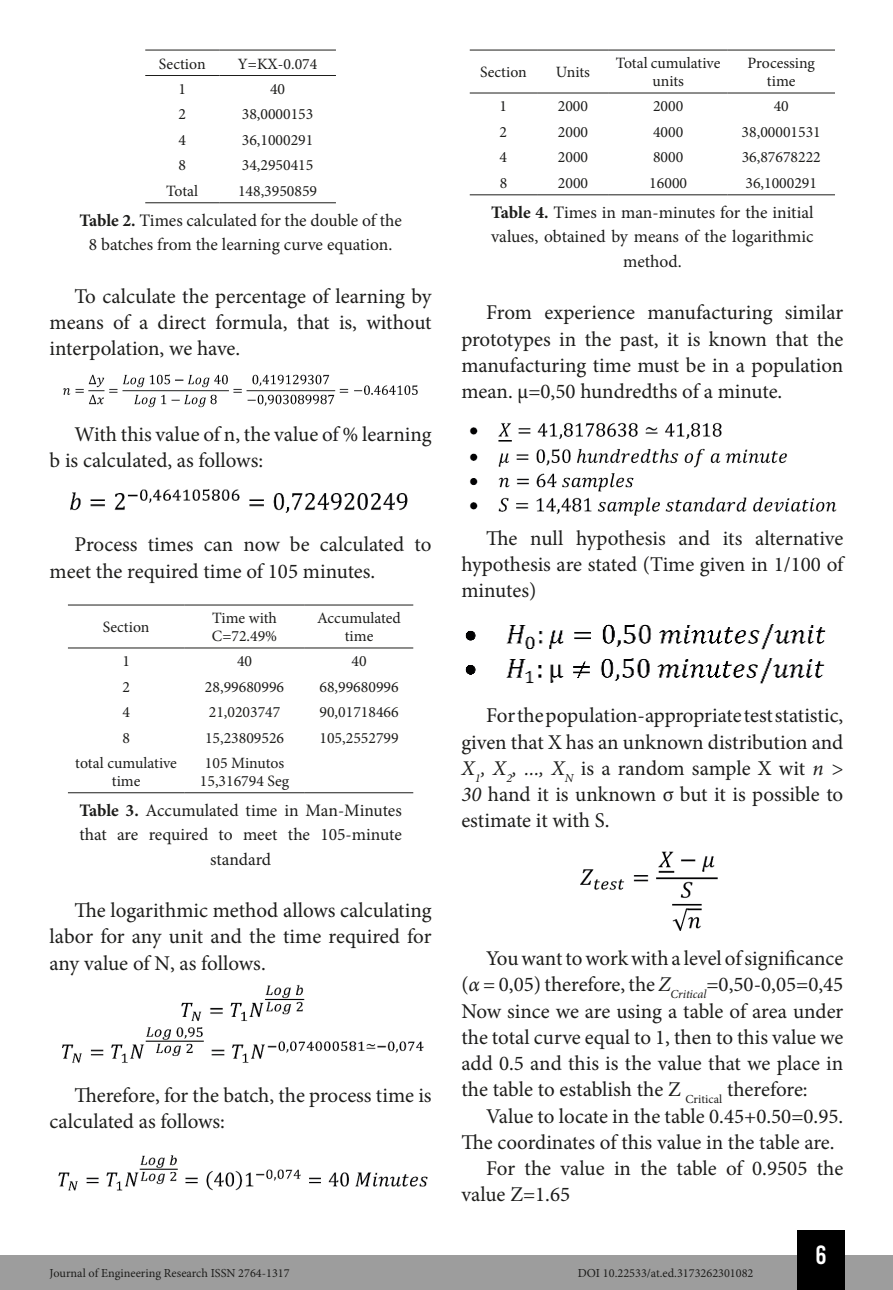
<style>
.page{position:relative;width:893px;height:1290px;background:#fff}
.page>*{position:absolute;margin:0;border:0;box-sizing:border-box;transform-origin:0 0}
.t1{font:26.25px "Bebas Kai";color:#fff}
.t2{font:21px/26.2px "Minion Pro";letter-spacing:-.005em;color:#1d1d1b;text-align:justify}
.t3{font:17.5px/24.5px "Minion Pro";color:#1d1d1b;text-align:center}
.t4{font:15.75px/17.5px "Minion Pro";color:#1d1d1b;text-align:center}
.t5{font:12.25px "Minion Pro";color:#1d1d1b}
.s1{font-weight:700}
.s2{font-style:italic}
</style>
<div class="page">
<div style="left:0;top:1255px;width:893px;height:35px;background:#9d9d9d"></div>
<div style="left:797px;top:1230px;width:48px;height:60px;background:#000"></div>
<hr style="left:145px;top:75px;width:74px;height:1px;background:#1d1d1b">
<hr style="left:219px;top:75px;width:117px;height:1px;background:#1d1d1b">
<hr style="left:145px;top:50px;width:74px;height:1px;background:#1d1d1b">
<hr style="left:219px;top:50px;width:117px;height:1px;background:#1d1d1b">
<hr style="left:145px;top:202px;width:74px;height:1px;background:#1d1d1b">
<hr style="left:219px;top:202px;width:117px;height:1px;background:#1d1d1b">
<img style="left:63px;top:374px;width:355px;height:34px">
<img style="left:70px;top:489px;width:338px;height:24px">
<hr style="left:68px;top:792px;width:116px;height:1px;background:#1d1d1b">
<hr style="left:184px;top:792px;width:121px;height:1px;background:#1d1d1b">
<hr style="left:305px;top:792px;width:108px;height:1px;background:#1d1d1b">
<hr style="left:68px;top:604px;width:116px;height:1px;background:#1d1d1b">
<hr style="left:184px;top:604px;width:121px;height:1px;background:#1d1d1b">
<hr style="left:305px;top:604px;width:108px;height:1px;background:#1d1d1b">
<hr style="left:68px;top:647px;width:116px;height:1px;background:#1d1d1b">
<hr style="left:184px;top:647px;width:121px;height:1px;background:#1d1d1b">
<hr style="left:305px;top:647px;width:108px;height:1px;background:#1d1d1b">
<img style="left:62px;top:984px;width:362px;height:79px">
<img style="left:58px;top:1155px;width:370px;height:36px">
<hr style="left:470px;top:50px;width:67px;height:1px;background:#1d1d1b">
<hr style="left:537px;top:50px;width:72px;height:1px;background:#1d1d1b">
<hr style="left:609px;top:50px;width:118px;height:1px;background:#1d1d1b">
<hr style="left:727px;top:50px;width:108px;height:1px;background:#1d1d1b">
<hr style="left:470px;top:93px;width:67px;height:1px;background:#1d1d1b">
<hr style="left:537px;top:93px;width:72px;height:1px;background:#1d1d1b">
<hr style="left:609px;top:93px;width:118px;height:1px;background:#1d1d1b">
<hr style="left:727px;top:93px;width:108px;height:1px;background:#1d1d1b">
<hr style="left:470px;top:194px;width:67px;height:1px;background:#1d1d1b">
<hr style="left:537px;top:194px;width:72px;height:1px;background:#1d1d1b">
<hr style="left:609px;top:194px;width:118px;height:1px;background:#1d1d1b">
<hr style="left:727px;top:194px;width:108px;height:1px;background:#1d1d1b">
<img style="left:469px;top:422px;width:368px;height:93px">
<img style="left:465px;top:624px;width:361px;height:60px">
<img style="left:580px;top:851px;width:138px;height:80px">
<p class="t4" style="left:159px;top:55px;width:48px">Section</p>
<p class="t4" style="left:238px;top:55px;width:81px">Y=KX-0.074</p>
<p class="t4" style="left:178px;top:80px;width:9px">1</p>
<p class="t4" style="left:270px;top:80px;width:17px">40</p>
<p class="t4" style="left:178px;top:106px;width:9px">2</p>
<p class="t4" style="left:242px;top:106px;width:73px">38,0000153</p>
<p class="t4" style="left:178px;top:131px;width:9px">4</p>
<p class="t4" style="left:242px;top:131px;width:73px">36,1000291</p>
<p class="t4" style="left:178px;top:157px;width:9px">8</p>
<p class="t4" style="left:242px;top:157px;width:73px">34,2950415</p>
<p class="t4" style="left:166px;top:182px;width:33px">Total</p>
<p class="t4" style="left:238px;top:182px;width:81px">148,3950859</p>
<p class="t3" style="left:79px;top:208px;width:324px"><span class="s1">Table 2.</span> Times calculated for the double of the<br>8 batches from the learning curve equation.</p>
<p class="t2" style="left:50px;top:283px;width:384px;text-indent:25px">To calculate the percentage of learning by means of a direct formula, that is, without interpolation, we have.</p>
<p class="t2" style="left:50px;top:421px;width:384px;text-indent:25px">With this value of n, the value of % learning b is calculated, as follows:</p>
<p class="t2" style="left:50px;top:532px;width:383px;text-indent:25px">Process times can now be calculated to meet the required time of 105 minutes.</p>
<p class="t4" style="left:103px;top:618px;width:48px">Section</p>
<p class="t4" style="left:212px;top:610px;width:67px;text-align:left">Time with<br>C=72.49%</p>
<p class="t4" style="left:317px;top:610px;width:85px">Accumulated time</p>
<p class="t4" style="left:122px;top:653px;width:9px">1</p>
<p class="t4" style="left:237px;top:653px;width:17px">40</p>
<p class="t4" style="left:351px;top:653px;width:17px">40</p>
<p class="t4" style="left:122px;top:678px;width:9px">2</p>
<p class="t4" style="left:205px;top:678px;width:81px">28,99680996</p>
<p class="t4" style="left:319px;top:678px;width:81px">68,99680996</p>
<p class="t4" style="left:122px;top:704px;width:9px">4</p>
<p class="t4" style="left:209px;top:704px;width:73px">21,0203747</p>
<p class="t4" style="left:319px;top:704px;width:81px">90,01718466</p>
<p class="t4" style="left:122px;top:729px;width:9px">8</p>
<p class="t4" style="left:205px;top:729px;width:81px">15,23809526</p>
<p class="t4" style="left:319px;top:729px;width:81px">105,2552799</p>
<p class="t4" style="left:75px;top:754px;width:103px">total cumulative time</p>
<p class="t4" style="left:200px;top:754px;width:91px">105 Minutos<br>15,316794 Seg</p>
<p class="t3" style="left:79px;top:798px;width:324px"><span class="s1">Table 3.</span> Accumulated time in Man-Minutes that are required to meet the 105-minute standard</p>
<p class="t2" style="left:50px;top:897px;width:383px;text-indent:25px">The logarithmic method allows calculating labor for any unit and the time required for any value of N, as follows.</p>
<p class="t2" style="left:50px;top:1082px;width:383px;text-indent:25px">Therefore, for the batch, the process time is calculated as follows:</p>
<p class="t4" style="left:480px;top:64px;width:48px">Section</p>
<p class="t4" style="left:556px;top:64px;width:36px">Units</p>
<p class="t4" style="left:616px;top:55px;width:106px">Total cumulative units</p>
<p class="t4" style="left:747px;top:55px;width:69px">Processing time</p>
<p class="t4" style="left:500px;top:98px;width:9px">1</p>
<p class="t4" style="left:558px;top:98px;width:32px">2000</p>
<p class="t4" style="left:653px;top:98px;width:32px">2000</p>
<p class="t4" style="left:774px;top:98px;width:17px">40</p>
<p class="t4" style="left:500px;top:123px;width:9px">2</p>
<p class="t4" style="left:558px;top:123px;width:32px">2000</p>
<p class="t4" style="left:653px;top:123px;width:32px">4000</p>
<p class="t4" style="left:742px;top:123px;width:81px">38,00001531</p>
<p class="t4" style="left:500px;top:149px;width:9px">4</p>
<p class="t4" style="left:558px;top:149px;width:32px">2000</p>
<p class="t4" style="left:653px;top:149px;width:32px">8000</p>
<p class="t4" style="left:742px;top:149px;width:81px">36,87678222</p>
<p class="t4" style="left:500px;top:174px;width:9px">8</p>
<p class="t4" style="left:558px;top:174px;width:32px">2000</p>
<p class="t4" style="left:649px;top:174px;width:39px">16000</p>
<p class="t4" style="left:745px;top:174px;width:73px">36,1000291</p>
<p class="t3" style="left:491px;top:200px;width:324px"><span class="s1">Table 4.</span> Times in man-minutes for the initial values, obtained by means of the logarithmic method.</p>
<p class="t2" style="left:461px;top:299px;width:384px;text-indent:25px">From experience manufacturing similar prototypes in the past, it is known that the manufacturing time must be in a population mean. µ=0,50 hundredths of a minute.</p>
<p class="t2" style="left:461px;top:525px;width:383px;text-indent:25px">The null hypothesis and its alternative hypothesis are stated (Time given in 1/100 of minutes)</p>
<p class="t2" style="left:461px;top:702px;width:383px;text-indent:25px">For the population-appropriate test statistic, given that X has an unknown distribution and <span class="s2">X</span><sub>1</sub><span class="s2">, X</span><sub>2</sub><span class="s2">, ..., X</span><sub>N</sub> is a random sample X wit <span class="s2">n &gt; 30</span> hand it is unknown σ but it is possible to estimate it with S.</p>
<p class="t2" style="left:461px;top:945px;width:384px;text-indent:25px">You want to work with a level of significance (<span class="s2">α</span> = 0,05) therefore, the <span class="s2">Z</span><sub>Critical</sub>=0,50-0,05=0,45<br>Now since we are using a table of area under the total curve equal to 1, then to this value we add 0.5 and this is the value that we place in the table to establish the Z <sub>Critical</sub> therefore:</p>
<p class="t2" style="left:486px;top:1103px;width:359px">Value to locate in the table 0.45+0.50=0.95.</p>
<p class="t2" style="left:461px;top:1129px;width:375px">The coordinates of this value in the table are.</p>
<p class="t2" style="left:486px;top:1155px;width:359px">For the value in the table of 0.9505 the</p>
<p class="t2" style="left:461px;top:1182px;width:110px">value Z=1.65</p>
<p class="t1" style="left:815px;top:1241px;width:13px">6</p>
<p class="t5" style="left:50px;top:1265px;width:242px">Journal of Engineering Research ISSN 2764-1317</p>
<p class="t5" style="left:578px;top:1265px;width:177px">DOI 10.22533/at.ed.3173262301082</p>
</div>
